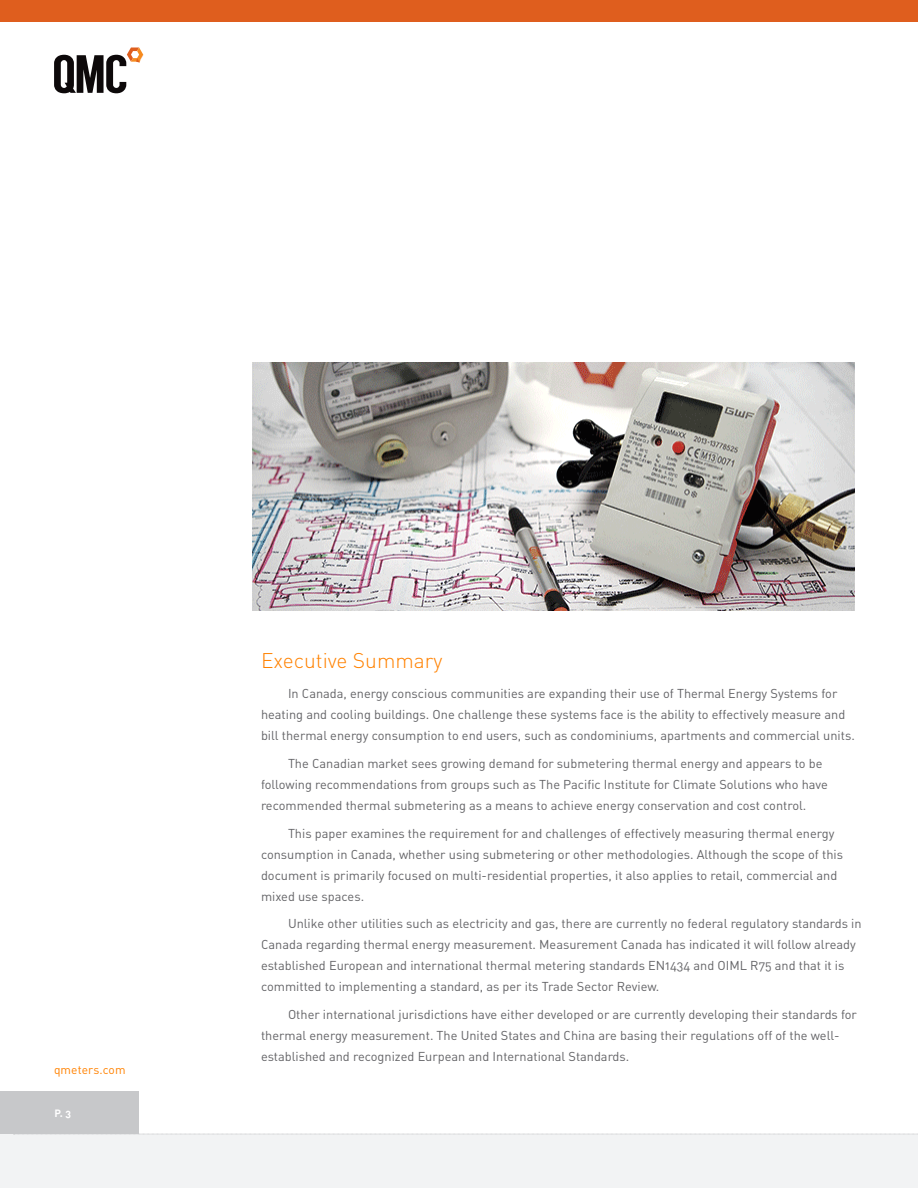
<style>
.page{position:relative;width:918px;height:1188px;background:#fff}
.page>*{position:absolute;margin:0;border:0;box-sizing:border-box;transform-origin:0 0}
.t1{font:21px "DIN Light Alternate";color:#ff8200}
.Body_Copy{font:12.75px/21px "DIN Regular Alternate";color:#636366}
.t2{font:12px "DIN Regular Alternate";letter-spacing:.01em;color:#ff8200}
.Bullet_List{font:10.5px "DIN Bold Alternate";color:#fff}
</style>
<div class="page">
<div style="left:0;top:1091px;width:140px;height:43px;background:#c7c8ca"></div>
<div style="left:0;top:1134px;width:918px;height:54px;background:#f2f3f4"></div>
<svg style="left:14px;top:1134px;width:904px;height:1px"></svg>
<div style="left:0;top:0;width:918px;height:22px;background:#df5e1e"></div>
<svg style="left:54px;top:48px;width:89px;height:45px"></svg>
<img style="left:252px;top:363px;width:603px;height:247px">
<p class="t2" style="left:54px;top:1062px;width:73px">qmeters.com</p>
<p class="Bullet_List" style="left:55px;top:1106px;width:18px">P. 3</p>
<p class="t1" style="left:261px;top:648px;width:183px">Executive Summary</p>
<p class="Body_Copy" style="left:261px;top:683px;width:595px;text-indent:27px">In Canada, energy conscious communities are expanding their use of Thermal Energy Systems for heating and cooling buildings. One challenge these systems face is the ability to effectively measure and bill thermal energy consumption to end users, such as condominiums, apartments and commercial units.</p>
<p class="Body_Copy" style="left:261px;top:753px;width:568px;text-indent:27px">The Canadian market sees growing demand for submetering thermal energy and appears to be following recommendations from groups such as The Pacific Institute for Climate Solutions who have recommended thermal submetering as a means to achieve energy conservation and cost control.</p>
<p class="Body_Copy" style="left:261px;top:822px;width:584px;text-indent:27px">This paper examines the requirement for and challenges of effectively measuring thermal energy consumption in Canada, whether using submetering or other methodologies. Although the scope of this document is primarily focused on multi-residential properties, it also applies to retail, commercial and mixed use spaces.</p>
<p class="Body_Copy" style="left:261px;top:913px;width:602px;text-indent:27px">Unlike other utilities such as electricity and gas, there are currently no federal regulatory standards in Canada regarding thermal energy measurement. Measurement Canada has indicated it will follow already established European and international thermal metering standards EN1434 and OIML R75 and that it is committed to implementing a standard, as per its Trade Sector Review.</p>
<p class="Body_Copy" style="left:261px;top:1004px;width:598px;text-indent:27px">Other international jurisdictions have either developed or are currently developing their standards for thermal energy measurement. The United States and China are basing their regulations off of the well&shy;established and recognized Eurpean and International Standards.</p>
</div>
